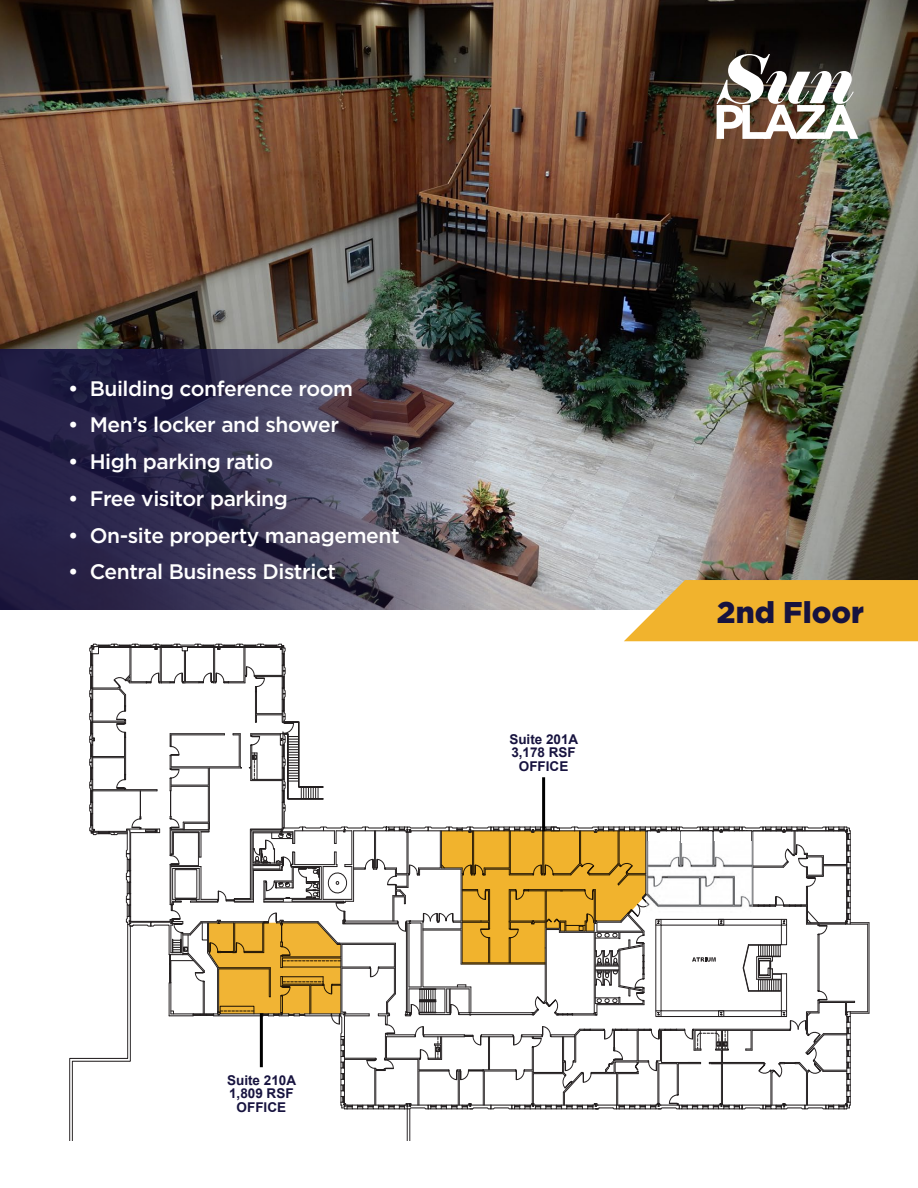
<style>
.page{position:relative;width:918px;height:1188px;background:#fff}
.page>*{position:absolute;margin:0;border:0;box-sizing:border-box;transform-origin:0 0}
.t1{font:900 30px "Gotham";color:#17133f}
.t2{font:500 21px "Gotham";letter-spacing:-.02em;color:#fff}
.t3{font:700 13.5px "Arial";color:#17133f}
</style>
<div class="page">
<img style="left:0;top:0;width:918px;height:1141px">
<svg style="left:0;top:580px;width:61px;height:61px"></svg>
<img style="left:717px;top:54px;width:141px;height:85px">
<svg style="left:89px;top:580px;width:829px;height:530px"></svg>
<hr style="left:260px;top:1013px;width:3px;height:54px;background:#000">
<p class="t2" style="left:68px;top:374px;width:286px">• Building conference room</p>
<p class="t2" style="left:68px;top:411px;width:272px">• Men’s locker and shower</p>
<p class="t2" style="left:68px;top:448px;width:207px">• High parking ratio</p>
<p class="t2" style="left:68px;top:485px;width:221px">• Free visitor parking</p>
<p class="t2" style="left:68px;top:521px;width:333px">• On-site property management</p>
<p class="t2" style="left:68px;top:558px;width:269px">• Central Business District</p>
<p class="t3" style="left:509px;top:730px;width:71px">Suite 201A</p>
<p class="t3" style="left:511px;top:743px;width:66px">3,178 RSF</p>
<p class="t3" style="left:519px;top:757px;width:51px">OFFICE</p>
<p class="t3" style="left:227px;top:1071px;width:71px">Suite 210A</p>
<p class="t3" style="left:229px;top:1084px;width:66px">1,809 RSF</p>
<p class="t3" style="left:237px;top:1098px;width:51px">OFFICE</p>
<p class="t1" style="left:717px;top:591px;width:149px">2nd Floor</p>
</div>
